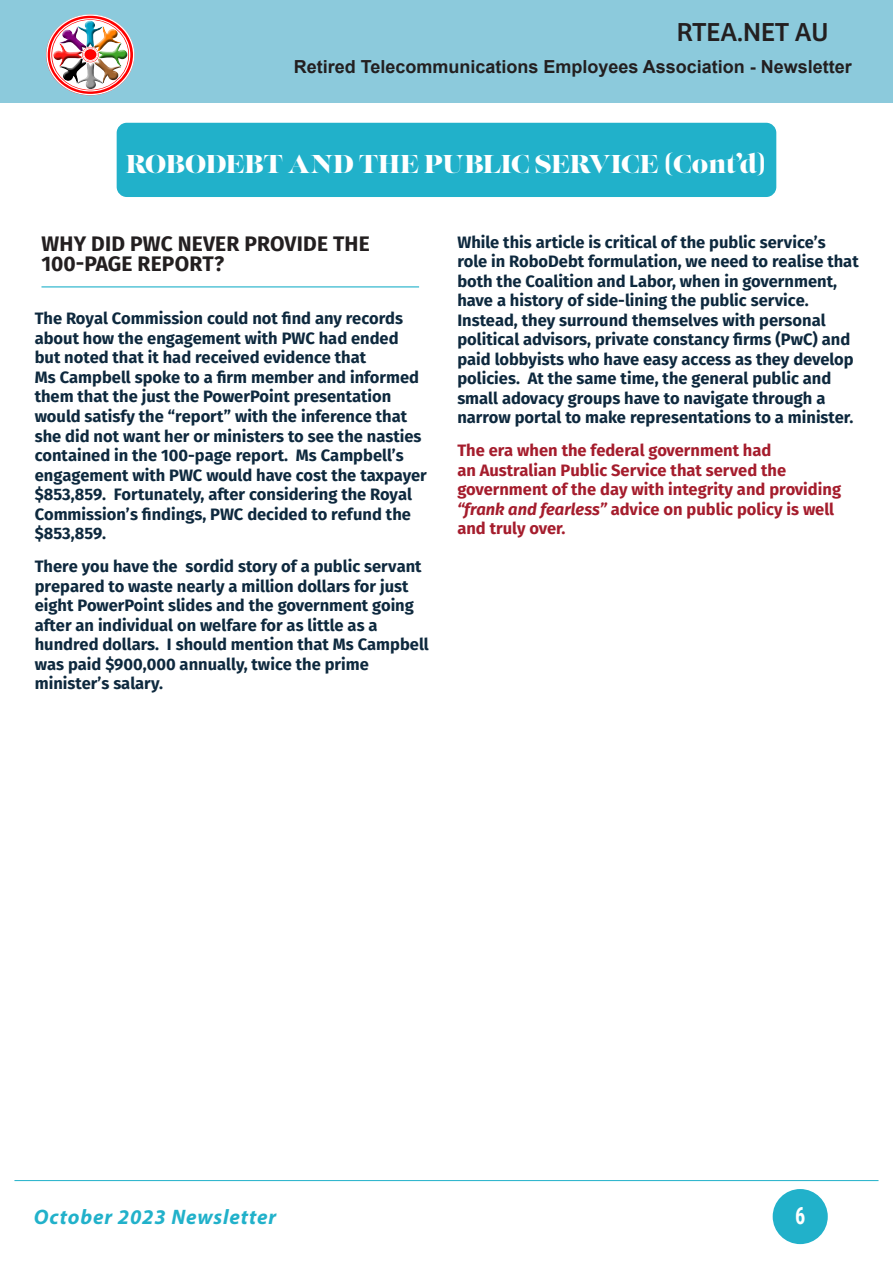
<style>
.page{position:relative;width:893px;height:1263px;background:#fff}
.page>*{position:absolute;margin:0;border:0;box-sizing:border-box;transform-origin:0 0}
.t1{font:27px "Bree";color:#231f20}
.Article_Title{font:25.8px "Lust";color:#fff}
.t2{font:700 23.7px "Roboto Condensed";color:#fff;scale:.85 1}
.Section_Header{font:700 21px/20.2px "Fira Sans";letter-spacing:.01em;color:#231f20}
.t3{font:italic 700 21px "Myriad Pro";letter-spacing:.04em;color:#21b1ca}
.t4{font:700 18px "Arial";color:#231f20}
.Paragraph{font:700 16.5px/19.5px "Fira Sans";color:#0e293e}
.Paragraph-2{font:700 16.5px/19.5px "Fira Sans";color:#a51d2d}
.s1{font-style:italic}
</style>
<div class="page">
<hr style="left:14px;top:1180px;width:864px;height:1px;background:#21b1ca">
<div style="left:0;top:0;width:893px;height:102px;background:#8ccadc"></div>
<svg style="left:47px;top:15px;width:87px;height:80px"></svg>
<div style="left:50px;top:18px;width:80px;height:74px;border:1px solid #fff;border-radius:50%"></div>
<div style="left:46px;top:14px;width:88px;height:81px;border:1px solid #fff;border-radius:50%"></div>
<svg style="left:52px;top:20px;width:76px;height:70px"></svg>
<img style="left:53px;top:21px;width:74px;height:68px">
<div style="left:773px;top:1189px;width:55px;height:55px;background:#21b1ca;border-radius:50%"></div>
<hr style="left:41px;top:286px;width:378px;height:1px;background:#21b1ca">
<div style="left:117px;top:123px;width:659px;height:74px;background:#21b1ca;border-radius:10px"></div>
<h1 class="t1" style="left:677px;top:12px;width:153px">RTEA.NET AU</h1>
<p class="t4" style="left:294px;top:55px;width:560px">Retired Telecommunications Employees Association - Newsletter</p>
<p class="Article_Title" style="left:126px;top:147px;width:642px">ROBODEBT AND THE PUBLIC SERVICE (Cont’d)</p>
<p class="Section_Header" style="left:41px;top:233px;width:330px">WHY DID PWC NEVER PROVIDE THE<br>100-PAGE REPORT?</p>
<p class="Paragraph" style="left:35px;top:309px;width:394px">The Royal Commission could not find any records about how the engagement with PWC had ended but noted that it had received evidence that<br>Ms Campbell spoke to a firm member and informed them that the just the PowerPoint presentation would satisfy the “report” with the inference that she did not want her or ministers to see the nasties contained in the 100-page report. Ms Campbell’s engagement with PWC would have cost the taxpayer $853,859. Fortunately, after considering the Royal Commission’s findings, PWC decided to refund the $853,859.</p>
<p class="Paragraph" style="left:35px;top:556px;width:396px">There you have the sordid story of a public servant prepared to waste nearly a million dollars for just eight PowerPoint slides and the government going after an individual on welfare for as little as a hundred dollars. I should mention that Ms Campbell was paid $900,000 annually, twice the prime minister’s salary.</p>
<p class="Paragraph" style="left:457px;top:232px;width:403px">While this article is critical of the public service’s role in RoboDebt formulation, we need to realise that both the Coalition and Labor, when in government, have a history of side-lining the public service.<br>Instead, they surround themselves with personal political advisors, private constancy firms (PwC) and paid lobbyists who have easy access as they develop policies. At the same time, the general public and small adovacy groups have to navigate through a narrow portal to make representations to a minister.</p>
<p class="Paragraph-2" style="left:457px;top:441px;width:385px">The era when the federal government had<br>an Australian Public Service that served the government of the day with integrity and providing <span class="s1">“frank and fearless”</span> advice on public policy is well and truly over.</p>
<p class="t3" style="left:34px;top:1204px;width:244px">October 2023 Newsletter</p>
<h3 class="t2" style="left:795px;top:1199px;width:14px">6</h3>
</div>
